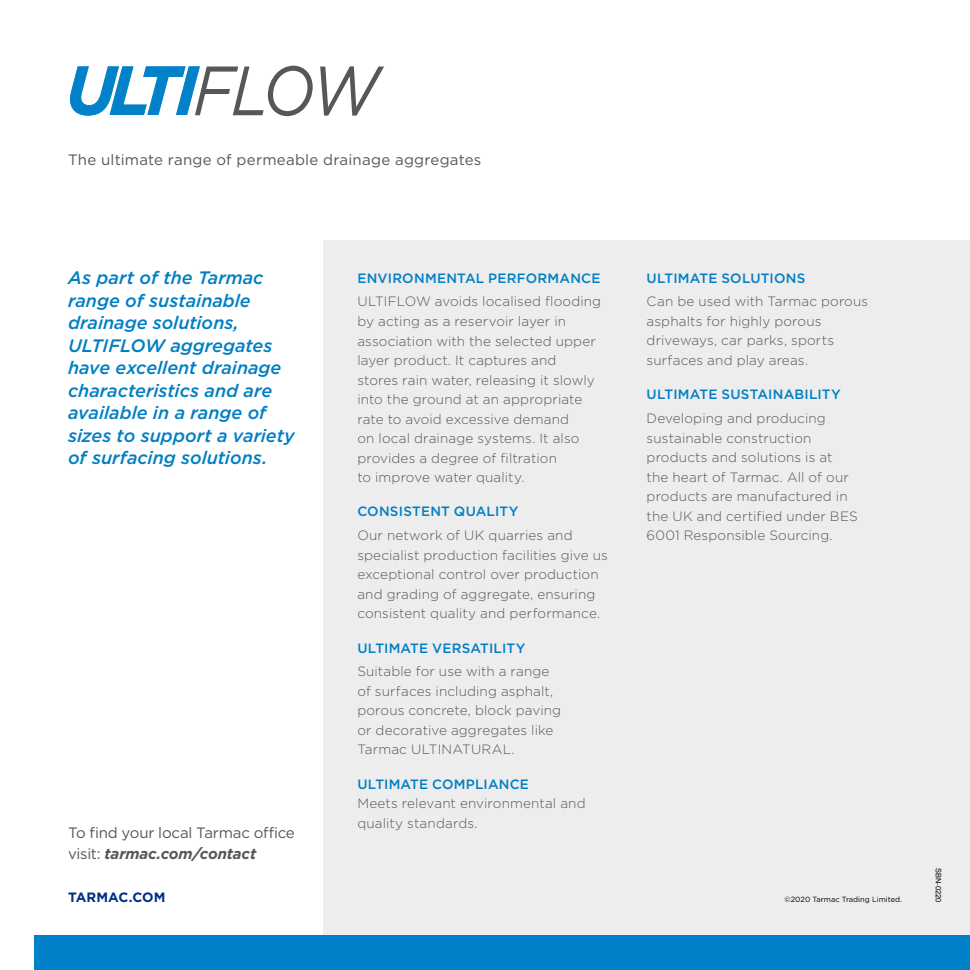
<style>
.page{position:relative;width:970px;height:970px;background:#fff}
.page>*{position:absolute;margin:0;border:0;box-sizing:border-box;transform-origin:0 0}
.t1{font:italic 69.6px "Gotham";color:#575756;scale:.9 1}
.t2{font:italic 500 18px/22.5px "Gotham";color:#007ec3}
.t3{font:15px/21px "Gotham";letter-spacing:-.015em;color:#575756}
.t4{font:15px "Gotham";letter-spacing:.01em;color:#575756}
.t5{font:300 13.5px/19.5px "Gotham";letter-spacing:.01em;color:#575756}
.t6{font:500 13.5px "Gotham";letter-spacing:.015em;color:#007ec3}
.t7{font:700 13.5px "Gotham";letter-spacing:.005em;color:#002f87}
.t8{font:7.5px "Gotham";color:#000}
.t9{font:7.5px "Arial";color:#000}
.s1{font-weight:700;font-style:italic}
</style>
<div class="page">
<div style="left:323px;top:240px;width:646px;height:709px;background:#ededed"></div>
<svg style="left:70px;top:66px;width:130px;height:50px"></svg>
<div style="left:34px;top:935px;width:935px;height:34px;background:#0081c9"></div>
<h1 class="t1" style="left:193px;top:46px;width:208px">FLOW</h1>
<p class="t4" style="left:68px;top:150px;width:415px">The ultimate range of permeable drainage aggregates</p>
<h2 class="t2" style="left:68px;top:266px;width:228px">As part of the Tarmac range of sustainable drainage solutions,<br>ULTIFLOW aggregates have excellent drainage characteristics and are available in a range of sizes to support a variety of surfacing solutions.</h2>
<p class="t3" style="left:68px;top:822px;width:228px">To find your local Tarmac office visit: <span class="s1">tarmac.com/contact</span></p>
<p class="t6" style="left:357px;top:269px;width:244px">ENVIRONMENTAL PERFORMANCE</p>
<p class="t5" style="left:357px;top:291px;width:245px">ULTIFLOW avoids localised flooding by acting as a reservoir layer in association with the selected upper layer product. It captures and<br>stores rain water, releasing it slowly into the ground at an appropriate rate to avoid excessive demand<br>on local drainage systems. It also provides a degree of filtration<br>to improve water quality.</p>
<p class="t6" style="left:357px;top:503px;width:162px">CONSISTENT QUALITY</p>
<p class="t5" style="left:357px;top:525px;width:252px">Our network of UK quarries and specialist production facilities give us exceptional control over production and grading of aggregate, ensuring consistent quality and performance.</p>
<p class="t6" style="left:357px;top:639px;width:169px">ULTIMATE VERSATILITY</p>
<p class="t5" style="left:357px;top:661px;width:205px">Suitable for use with a range of surfaces including asphalt, porous concrete, block paving or decorative aggregates like<br>Tarmac ULTINATURAL.</p>
<p class="t6" style="left:357px;top:775px;width:173px">ULTIMATE COMPLIANCE</p>
<p class="t5" style="left:357px;top:793px;width:230px">Meets relevant environmental and quality standards.</p>
<p class="t6" style="left:646px;top:269px;width:160px">ULTIMATE SOLUTIONS</p>
<p class="t5" style="left:646px;top:291px;width:223px">Can be used with Tarmac porous asphalts for highly porous driveways, car parks, sports surfaces and play areas.</p>
<p class="t6" style="left:646px;top:385px;width:196px">ULTIMATE SUSTAINABILITY</p>
<p class="t5" style="left:646px;top:408px;width:213px">Developing and producing sustainable construction products and solutions is at<br>the heart of Tarmac. All of our products are manufactured in the UK and certified under BES<br>6001 Responsible Sourcing.</p>
<p class="t7" style="left:68px;top:888px;width:99px">TARMAC.COM</p>
<p class="t8" style="left:784px;top:894px;width:119px">©2020 Tarmac Trading Limited.</p>
<p class="t9" style="left:943px;top:868px;width:36px;rotate:90deg">SBN-0220</p>
</div>
